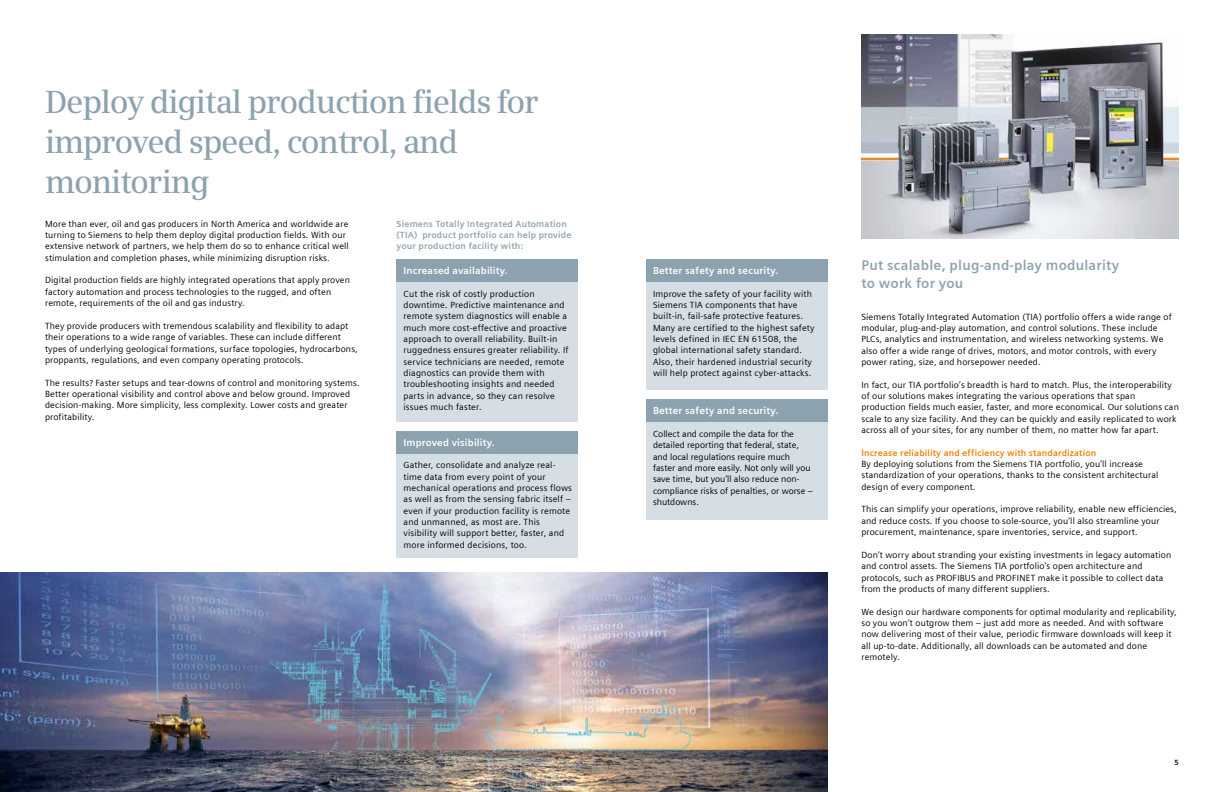
<style>
.page{position:relative;width:1224px;height:792px;background:#fff}
.page>*{position:absolute;margin:0;border:0;box-sizing:border-box;transform-origin:0 0}
.t1{font:600 32px/40px "Siemens Serif OT";letter-spacing:-.04em;color:#8ca3af}
.t2{font:700 14px/18px "Siemens Sans";letter-spacing:.015em;color:#8ca3af}
.t3{font:700 10px "Siemens Sans";letter-spacing:.015em;color:#fff}
.t4{font:9px/11.3px "Siemens Sans";letter-spacing:.015em;color:#000}
.t5{font:700 9px/11.3px "Siemens Sans";letter-spacing:.02em;color:#8ca3af}
.t6{font:700 9px "Siemens Sans";letter-spacing:.015em;color:#f08000}
.t7{font:700 7.5px "Siemens Sans";color:#000}
</style>
<div class="page">
<div style="left:397px;top:279px;width:181px;height:142px;background:#d5dee4"></div>
<img style="left:861px;top:34px;width:318px;height:204px">
<img style="left:0;top:572px;width:827px;height:220px">
<div style="left:397px;top:259px;width:181px;height:22px;background:#8ca3af"></div>
<div style="left:397px;top:451px;width:181px;height:107px;background:#d5dee4"></div>
<div style="left:397px;top:431px;width:181px;height:22px;background:#8ca3af"></div>
<div style="left:646px;top:279px;width:181px;height:111px;background:#d5dee4"></div>
<div style="left:646px;top:259px;width:181px;height:22px;background:#8ca3af"></div>
<div style="left:646px;top:420px;width:181px;height:100px;background:#d5dee4"></div>
<div style="left:646px;top:400px;width:181px;height:22px;background:#8ca3af"></div>
<h1 class="t1" style="left:45px;top:82px;width:495px">Deploy digital production fields for improved speed, control, and monitoring</h1>
<p class="t4" style="left:45px;top:218px;width:305px">More than ever, oil and gas producers in North America and worldwide are turning to Siemens to help them deploy digital production fields. With our extensive network of partners, we help them do so to enhance critical well stimulation and completion phases, while minimizing disruption risks.</p>
<p class="t4" style="left:45px;top:275px;width:306px">Digital production fields are highly integrated operations that apply proven factory automation and process technologies to the rugged, and often remote, requirements of the oil and gas industry.</p>
<p class="t4" style="left:45px;top:320px;width:314px">They provide producers with tremendous scalability and flexibility to adapt their operations to a wide range of variables. These can include different types of underlying geological formations, surface topologies, hydrocarbons, proppants, regulations, and even company operating protocols.</p>
<p class="t4" style="left:45px;top:377px;width:316px">The results? Faster setups and tear-downs of control and monitoring systems.<br>Better operational visibility and control above and below ground. Improved decision-making. More simplicity, less complexity. Lower costs and greater profitability.</p>
<p class="t5" style="left:397px;top:218px;width:177px">Siemens Totally Integrated Automation (TIA) product portfolio can help provide your production facility with:</p>
<p class="t4" style="left:404px;top:288px;width:167px">Cut the risk of costly production downtime. Predictive maintenance and remote system diagnostics will enable a much more cost-effective and proactive approach to overall reliability. Built-in ruggedness ensures greater reliability. If service technicians are needed, remote diagnostics can provide them with troubleshooting insights and needed parts in advance, so they can resolve issues much faster.</p>
<p class="t3" style="left:404px;top:265px;width:106px">Increased availability.</p>
<p class="t3" style="left:404px;top:437px;width:93px">Improved visibility.</p>
<p class="t4" style="left:404px;top:460px;width:170px">Gather, consolidate and analyze real&shy;time data from every point of your mechanical operations and process flows as well as from the sensing fabric itself – even if your production facility is remote and unmanned, as most are. This visibility will support better, faster, and more informed decisions, too.</p>
<p class="t3" style="left:653px;top:265px;width:127px">Better safety and security.</p>
<p class="t4" style="left:653px;top:288px;width:163px">Improve the safety of your facility with Siemens TIA components that have built-in, fail-safe protective features.<br>Many are certified to the highest safety levels defined in IEC EN 61508, the global international safety standard.<br>Also, their hardened industrial security will help protect against cyber-attacks.</p>
<p class="t3" style="left:653px;top:405px;width:127px">Better safety and security.</p>
<p class="t4" style="left:653px;top:428px;width:161px">Collect and compile the data for the detailed reporting that federal, state, and local regulations require much faster and more easily. Not only will you save time, but you’ll also reduce non&shy;compliance risks of penalties, or worse – shutdowns.</p>
<h2 class="t2" style="left:861px;top:257px;width:259px">Put scalable, plug-and-play modularity to work for you</h2>
<p class="t4" style="left:861px;top:311px;width:312px">Siemens Totally Integrated Automation (TIA) portfolio offers a wide range of modular, plug-and-play automation, and control solutions. These include PLCs, analytics and instrumentation, and wireless networking systems. We also offer a wide range of drives, motors, and motor controls, with every power rating, size, and horsepower needed.</p>
<p class="t4" style="left:861px;top:379px;width:319px">In fact, our TIA portfolio’s breadth is hard to match. Plus, the interoperability of our solutions makes integrating the various operations that span production fields much easier, faster, and more economical. Our solutions can scale to any size facility. And they can be quickly and easily replicated to work across all of your sites, for any number of them, no matter how far apart.</p>
<p class="t6" style="left:861px;top:448px;width:236px">Increase reliability and efficiency with standardization</p>
<p class="t4" style="left:861px;top:458px;width:298px">By deploying solutions from the Siemens TIA portfolio, you’ll increase standardization of your operations, thanks to the consistent architectural design of every component.</p>
<p class="t4" style="left:861px;top:504px;width:317px">This can simplify your operations, improve reliability, enable new efficiencies, and reduce costs. If you choose to sole-source, you’ll also streamline your procurement, maintenance, spare inventories, service, and support.</p>
<p class="t4" style="left:861px;top:549px;width:311px">Don’t worry about stranding your existing investments in legacy automation and control assets. The Siemens TIA portfolio’s open architecture and protocols, such as PROFIBUS and PROFINET make it possible to collect data from the products of many different suppliers.</p>
<p class="t4" style="left:861px;top:606px;width:317px">We design our hardware components for optimal modularity and replicability, so you won’t outgrow them – just add more as needed. And with software now delivering most of their value, periodic firmware downloads will keep it all up-to-date. Additionally, all downloads can be automated and done remotely.</p>
<p class="t7" style="left:1175px;top:758px;width:6px">5</p>
</div>
